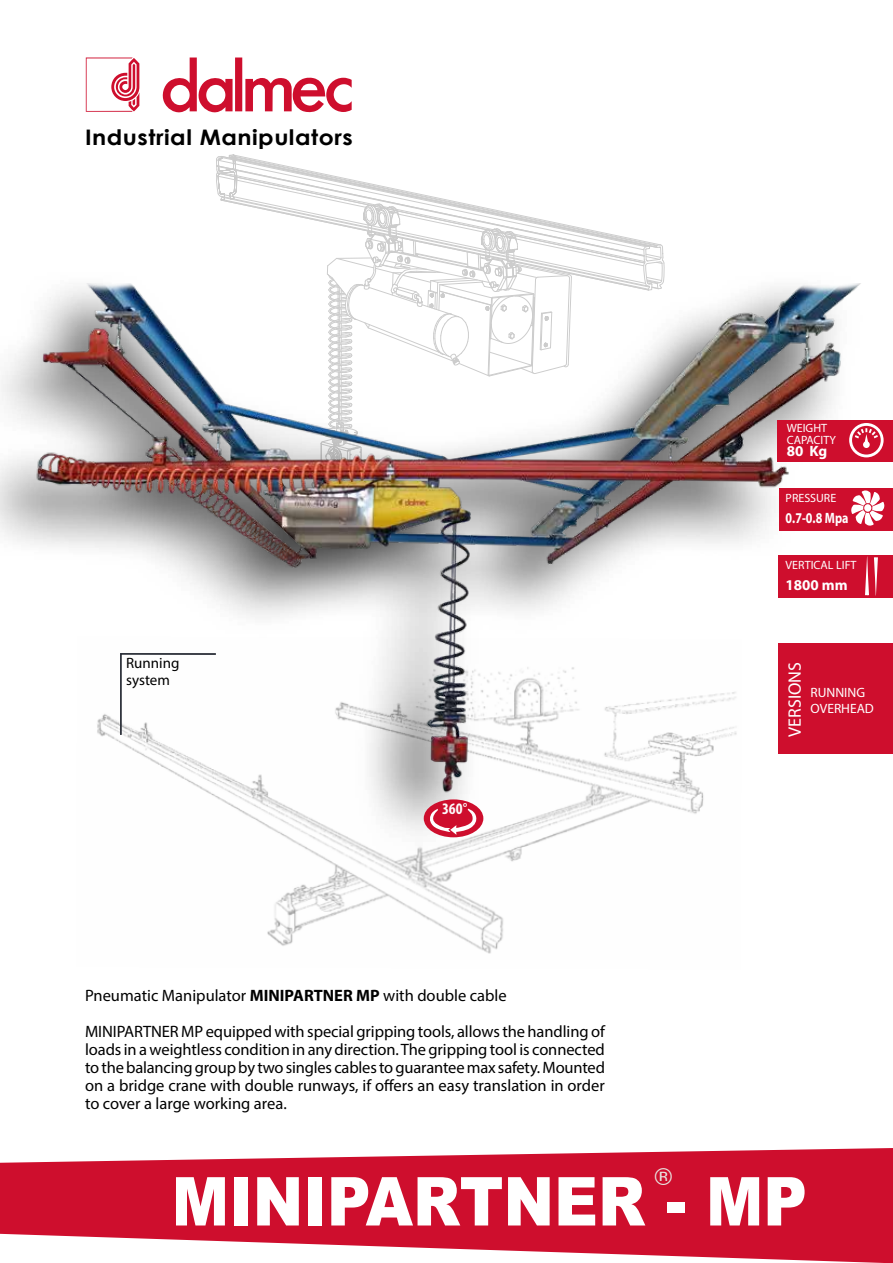
<style>
.page{position:relative;width:893px;height:1263px;background:#fff}
.page>*{position:absolute;margin:0;border:0;box-sizing:border-box;transform-origin:0 0}
.t1{font:900 67.5px "Arial";color:#fff;scale:.9 1}
.t2{font:23.55px "Helvetica";color:#e8e5e1}
.t3{font:700 21.45px "Century Gothic";letter-spacing:.02em;color:#000;scale:1.1 1}
.t4{font:18px "Myriad Pro";color:#fff}
.t5{font:16.5px/18px "Myriad Pro";letter-spacing:-.005em;color:#000}
.t6{font:700 condensed 16.05px "Myriad Pro";color:#fdfbfb}
.t7{font:15px/16.5px "Myriad Pro";color:#000}
.t8{font:700 15px "Myriad Pro";color:#fff}
.t9{font:700 15px "Myriad Pro";color:#fff;scale:.8 1}
.t10{font:13.5px/16.2px "Myriad Pro";color:#fff}
.t11{font:12px/12px "Myriad Pro";color:#fff}
.s1{font-weight:700}
.s2{font-size:11.85px}
</style>
<div class="page">
<img style="left:267px;top:861px;width:246px;height:93px">
<svg style="left:216px;top:155px;width:448px;height:114px"></svg>
<div style="left:0;top:269px;width:863px;height:592px;background:#000;opacity:.75"></div>
<img style="left:30px;top:283px;width:842px;height:518px">
<div style="left:424px;top:799px;width:59px;height:38px;background:#ce0e2d;border-radius:50%"></div>
<svg style="left:428px;top:809px;width:50px;height:26px"></svg>
<svg style="left:120px;top:653px;width:96px;height:82px"></svg>
<div style="left:778px;top:420px;width:115px;height:42px;background:#ce0e2d"></div>
<svg style="left:849px;top:423px;width:35px;height:34px"></svg>
<div style="left:779px;top:488px;width:114px;height:42px;background:#ce0e2d"></div>
<svg style="left:851px;top:490px;width:33px;height:36px"></svg>
<div style="left:779px;top:556px;width:114px;height:42px;background:#ce0e2d"></div>
<svg style="left:865px;top:557px;width:13px;height:39px"></svg>
<div style="left:779px;top:643px;width:114px;height:107px;background:#ce0e2d"></div>
<svg style="left:0;top:1148px;width:893px;height:115px;fill:#ce0e2d"></svg>
<svg style="left:86px;top:58px;width:266px;height:55px"></svg>
<div style="left:779px;top:646px;width:114px;height:107px;background:#ce0e2d"></div>
<h3 class="t3" style="left:85px;top:124px;width:245px">Industrial Manipulators</h3>
<p class="t7" style="left:126px;top:655px;width:55px">Running system</p>
<p class="t6" style="left:442px;top:799px;width:27px">360°</p>
<p class="t5" style="left:85px;top:977px;width:521px;line-height:36px">Pneumatic Manipulator <span class="s1">MINIPARTNER MP</span> with double cable<br>MINIPARTNER MP equipped with special gripping tools, allows the handling of</p>
<p class="t5" style="left:85px;top:1040px;width:521px;text-align:justify">loads in a weightless condition in any direction. The gripping tool is connected to the balancing group by two singles cables to guarantee max safety. Mounted on a bridge crane with double runways, if offers an easy translation in order to cover a large working area.</p>
<p class="t11" style="left:787px;top:421px;width:51px">WEIGHT<br>CAPACIT<span class="s2">Y</span></p>
<p class="t8" style="left:787px;top:441px;width:42px">80 Kg</p>
<p class="t11" style="left:786px;top:492px;width:52px">PRESSURE</p>
<p class="t9" style="left:786px;top:508px;width:80px">0.7-0.8 Mpa</p>
<p class="t11" style="left:786px;top:559px;width:72px">VERTICAL LIFT</p>
<p class="t8" style="left:786px;top:575px;width:64px">1800 mm</p>
<p class="t4" style="left:784px;top:737px;width:76px;rotate:-90deg">VERSIONS</p>
<p class="t10" style="left:810px;top:684px;width:65px">RUNNING<br>OVERHEAD</p>
<h2 class="t2" style="left:655px;top:1158px;width:19px">®</h2>
<h2 class="t2" style="left:604px;top:1161px;width:19px">®</h2>
<h1 class="t1" style="left:172px;top:1152px;width:708px">MINIPARTNER - MP</h1>
<h1 class="t1" style="left:73px;top:1155px;width:760px">PART ER EQUO - PE</h1>
</div>
